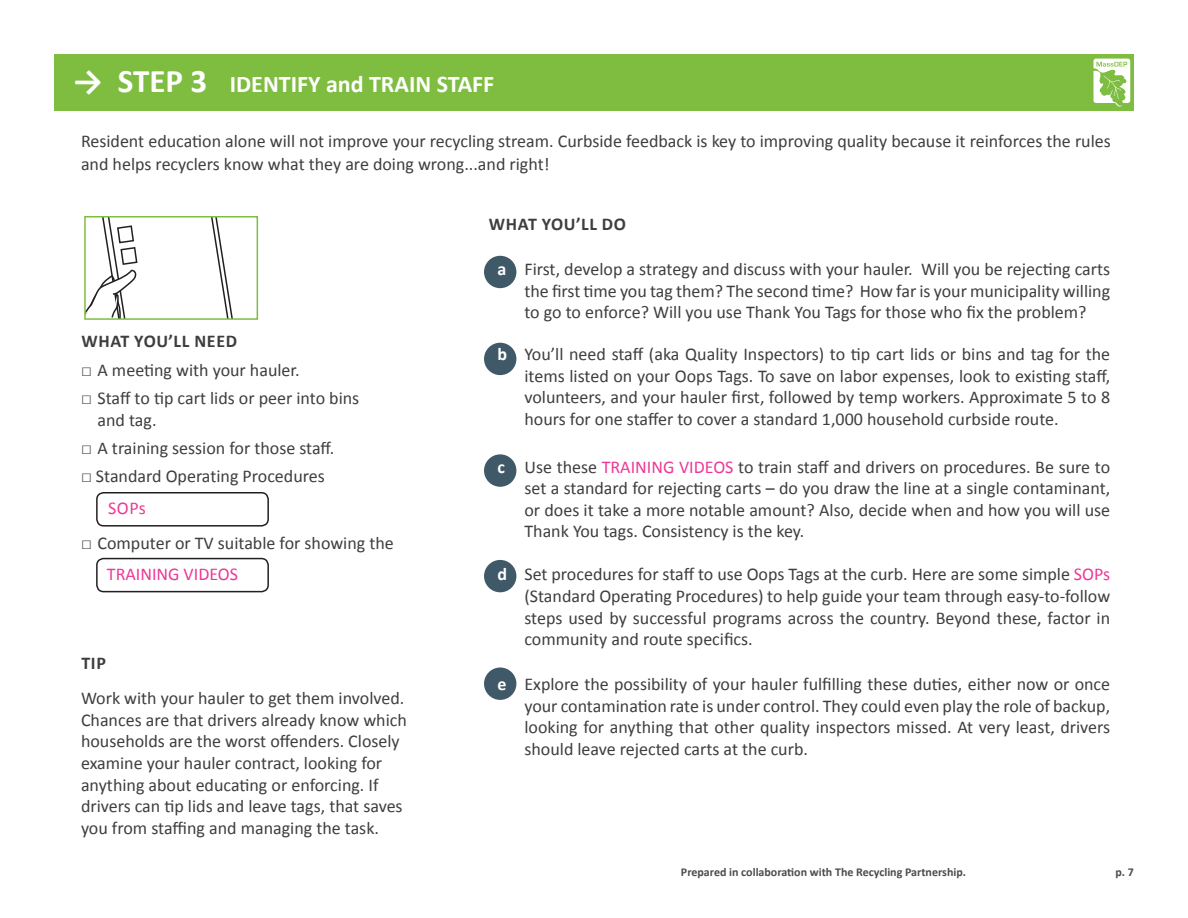
<style>
.page{position:relative;width:1188px;height:918px;background:#fff}
.page>*{position:absolute;margin:0;border:0;box-sizing:border-box;transform-origin:0 0}
.t1{font:700 24px "Calibri";color:#fff}
.t2{font:18px/21.6px "Calibri";color:#3e3e3f;text-align:justify}
.t3{font:700 18px "Calibri";letter-spacing:.04em;color:#3e3e3f}
.t4{font:18px "Calibri";color:#ed3896}
.t5{font:700 12px "Calibri";color:#4b4c4d}
.s1{font-size:33px}
.s2{color:#ed3896}
.s3{font-weight:700;color:#fff}
</style>
<div class="page">
<div style="left:484px;top:560px;width:32px;height:32px;background:#405968;border-radius:50%"></div>
<div style="left:484px;top:668px;width:32px;height:32px;background:#405968;border-radius:50%"></div>
<div style="left:484px;top:256px;width:32px;height:32px;background:#405968;border-radius:50%"></div>
<div style="left:484px;top:343px;width:32px;height:32px;background:#405968;border-radius:50%"></div>
<div style="left:484px;top:454px;width:32px;height:33px;background:#405968;border-radius:50%"></div>
<div style="left:54px;top:54px;width:1080px;height:57px;background:#7fbd41"></div>
<div style="left:96px;top:558px;width:173px;height:34px;border:2px solid #231f20;border-radius:7px"></div>
<svg style="left:87px;top:219px;width:146px;height:98px"></svg>
<div style="left:84px;top:216px;width:174px;height:104px;border:2px solid #7fbd41"></div>
<svg style="left:1093px;top:59px;width:37px;height:48px"></svg>
<div style="left:96px;top:492px;width:173px;height:35px;border:2px solid #231f20;border-radius:7px"></div>
<p class="t1" style="left:73px;top:69px;width:423px"><span class="s1">→ STEP 3</span> IDENTIFY and TRAIN STAFF</p>
<p class="t2" style="left:81px;top:130px;width:1031px;line-height:22.5px">Resident education alone will not improve your recycling stream. Curbside feedback is key to improving quality because it reinforces the rules and helps recyclers know what they are doing wrong...and right!</p>
<p class="t3" style="left:81px;top:330px;width:157px">WHAT YOU’LL NEED</p>
<p class="t2" style="left:81px;top:359px;width:220px">□ A meeting with your hauler.</p>
<p class="t2" style="left:98px;top:387px;width:263px;text-indent:-16px">□ Staff to tip cart lids or peer into bins and tag.</p>
<p class="t2" style="left:81px;top:437px;width:255px">□ A training session for those staff.</p>
<p class="t2" style="left:108px;top:461px;width:218px;line-height:31.5px;text-indent:-27px">□ Standard Operating Procedures<br><span class="s2">SOPs</span></p>
<p class="t2" style="left:81px;top:532px;width:314px">□ Computer or TV suitable for showing the</p>
<p class="t4" style="left:107px;top:563px;width:133px">TRAINING VIDEOS</p>
<p class="t3" style="left:81px;top:652px;width:26px">TIP</p>
<p class="t2" style="left:81px;top:687px;width:327px;text-align:left">Work with your hauler to get them involved.<br>Chances are that drivers already know which households are the worst offenders. Closely examine your hauler contract, looking for anything about educating or enforcing. If drivers can tip lids and leave tags, that saves you from staffing and managing the task.</p>
<p class="t3" style="left:489px;top:212px;width:139px">WHAT YOU’LL DO</p>
<p class="t2" style="left:524px;top:259px;width:587px;text-indent:-27px"><span class="s3">a</span> First, develop a strategy and discuss with your hauler. Will you be rejecting carts the first time you tag them? The second time? How far is your municipality willing to go to enforce? Will you use Thank You Tags for those who fix the problem?</p>
<p class="t2" style="left:524px;top:343px;width:587px;text-indent:-27px"><span class="s3">b</span> You’ll need staff (aka Quality Inspectors) to tip cart lids or bins and tag for the items listed on your Oops Tags. To save on labor expenses, look to existing staff, volunteers, and your hauler first, followed by temp workers. Approximate 5 to 8 hours for one staffer to cover a standard 1,000 household curbside route.</p>
<p class="t2" style="left:524px;top:456px;width:587px;text-indent:-27px"><span class="s3">c</span> Use these <span class="s2">TRAINING VIDEOS</span> to train staff and drivers on procedures. Be sure to set a standard for rejecting carts – do you draw the line at a single contaminant, or does it take a more notable amount? Also, decide when and how you will use Thank You tags. Consistency is the key.</p>
<p class="t2" style="left:524px;top:564px;width:587px;text-indent:-27px"><span class="s3">d</span> Set procedures for staff to use Oops Tags at the curb. Here are some simple <span class="s2">SOPs </span>(Standard Operating Procedures) to help guide your team through easy-to-follow steps used by successful programs across the country. Beyond these, factor in community and route specifics.</p>
<p class="t2" style="left:524px;top:673px;width:587px;text-indent:-27px"><span class="s3">e</span> Explore the possibility of your hauler fulfilling these duties, either now or once your contamination rate is under control. They could even play the role of backup, looking for anything that other quality inspectors missed. At very least, drivers should leave rejected carts at the curb.</p>
<p class="t5" style="left:681px;top:864px;width:287px">Prepared in collaboration with The Recycling Partnership.</p>
<p class="t5" style="left:1116px;top:864px;width:20px">p. 7</p>
</div>
